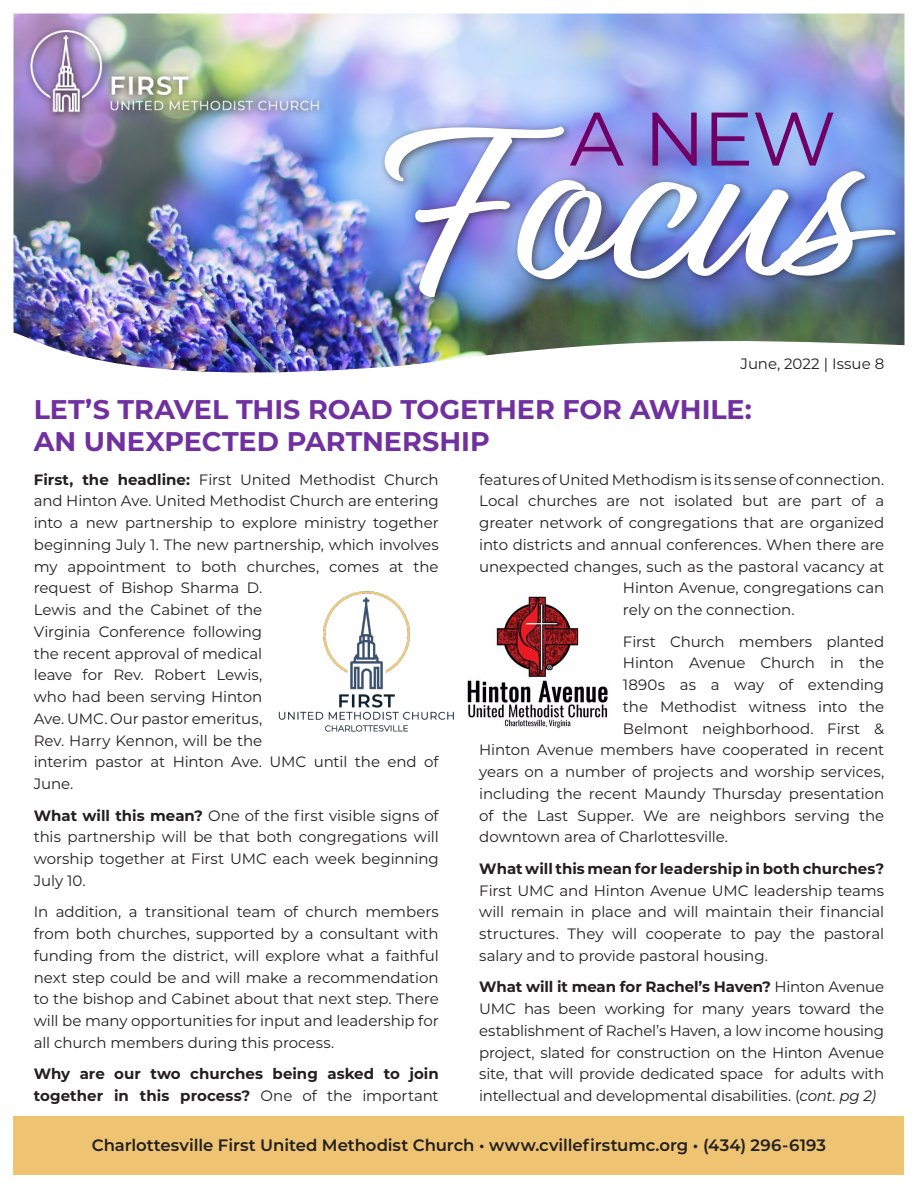
<style>
.page{position:relative;width:918px;height:1188px;background:#fff}
.page>*{position:absolute;margin:0;border:0;box-sizing:border-box;transform-origin:0 0}
.title2{font:247.05px "Relation Two";color:#fff}
.t1{font:75.6px "Montserrat";color:#6f0066}
.t2{font:700 27px/32.4px "Montserrat";color:#7030a0}
.t3{font:600 16.5px "Montserrat";letter-spacing:-.005em;color:#231f20}
.t4{font:15px/21.8px "Montserrat";letter-spacing:-.005em;color:#231f20;text-align:justify}
.t5{font:700 15px/21.8px "Montserrat";color:#231f20}
.s1{font-weight:700}
.s2{font-weight:400}
.s3{font-style:italic}
</style>
<div class="page">
<img style="left:14px;top:14px;width:890px;height:359px">
<div style="left:379px;top:121px;width:526px;height:186px;background:#231f20;opacity:.6"></div>
<img style="left:22px;top:23px;width:310px;height:98px">
<img style="left:278px;top:591px;width:176px;height:141px">
<img style="left:467px;top:596px;width:141px;height:132px">
<div style="left:14px;top:1116px;width:890px;height:58px;background:#eec472"></div>
<p class="t1" style="left:570px;top:87px;width:268px">A NEW</p>
<p class="title2" style="left:392px;top:41px;width:463px">Focus</p>
<p class="t4" style="left:741px;top:353px;width:145px">June, 2022 | Issue 8</p>
<h1 class="t2" style="left:34px;top:392px;width:720px">LET’S TRAVEL THIS ROAD TOGETHER FOR AWHILE:<br>AN UNEXPECTED PARTNERSHIP</h1>
<p class="t4" style="left:34px;top:468px;width:407px;text-align:left"><span class="s1">First, the headline:</span> First United Methodist Church and Hinton Ave. United Methodist Church are entering into a new partnership to explore ministry together beginning July 1. The new partnership, which involves my appointment to both churches, comes at the request of Bishop Sharma D.<br>Lewis and the Cabinet of the<br>Virginia Conference following<br>the recent approval of medical<br>leave for Rev. Robert Lewis,<br>who had been serving Hinton<br>Ave. UMC. Our pastor emeritus,<br>Rev. Harry Kennon, will be the<br>interim pastor at Hinton Ave. UMC until the end of June.</p>
<p class="t4" style="left:34px;top:804px;width:407px"><span class="s1">What will this mean?</span> One of the first visible signs of this partnership will be that both congregations will worship together at First UMC each week beginning July 10.</p>
<p class="t4" style="left:34px;top:901px;width:406px">In addition, a transitional team of church members from both churches, supported by a consultant with funding from the district, will explore what a faithful next step could be and will make a recommendation to the bishop and Cabinet about that next step. There will be many opportunities for input and leadership for all church members during this process.</p>
<p class="t5" style="left:34px;top:1062px;width:407px">Why are our two churches being asked to join together in this process? <span class="s2">One of the important</span></p>
<p class="t4" style="left:479px;top:468px;width:407px">features of United Methodism is its sense of connection.</p>
<p class="t4" style="left:479px;top:490px;width:406px">Local churches are not isolated but are part of a</p>
<p class="t4" style="left:479px;top:511px;width:406px">greater network of congregations that are organized</p>
<p class="t4" style="left:479px;top:533px;width:407px">into districts and annual conferences. When there are</p>
<p class="t4" style="left:479px;top:555px;width:407px">unexpected changes, such as the pastoral vacancy at</p>
<p class="t4" style="left:623px;top:577px;width:263px">Hinton Avenue, congregations can</p>
<p class="t4" style="left:623px;top:598px;width:173px">rely on the connection.</p>
<p class="t4" style="left:623px;top:630px;width:263px">First Church members planted</p>
<p class="t4" style="left:623px;top:652px;width:263px">Hinton Avenue Church in the</p>
<p class="t4" style="left:623px;top:673px;width:263px">1890s as a way of extending</p>
<p class="t4" style="left:623px;top:695px;width:263px">the Methodist witness into the</p>
<p class="t4" style="left:623px;top:717px;width:263px">Belmont neighborhood. First &amp;</p>
<p class="t4" style="left:479px;top:739px;width:406px">Hinton Avenue members have cooperated in recent</p>
<p class="t4" style="left:479px;top:760px;width:407px">years on a number of projects and worship services,</p>
<p class="t4" style="left:479px;top:782px;width:406px">including the recent Maundy Thursday presentation</p>
<p class="t4" style="left:479px;top:804px;width:407px">of the Last Supper. We are neighbors serving the</p>
<p class="t4" style="left:479px;top:826px;width:250px">downtown area of Charlottesville.</p>
<p class="t4" style="left:479px;top:857px;width:407px"><span class="s1">What will this mean for leadership in both churches?<br></span>First UMC and Hinton Avenue UMC leadership teams will remain in place and will maintain their financial structures. They will cooperate to pay the pastoral salary and to provide pastoral housing.</p>
<p class="t4" style="left:479px;top:976px;width:407px"><span class="s1">What will it mean for Rachel’s Haven?</span> Hinton Avenue UMC has been working for many years toward the establishment of Rachel’s Haven, a low income housing project, slated for construction on the Hinton Avenue site, that will provide dedicated space for adults with intellectual and developmental disabilities. (<span class="s3">cont. pg 2)</span></p>
<p class="t3" style="left:92px;top:1133px;width:736px">Charlottesville First United Methodist Church • www.cvillefirstumc.org • (434) 296-6193</p>
</div>
